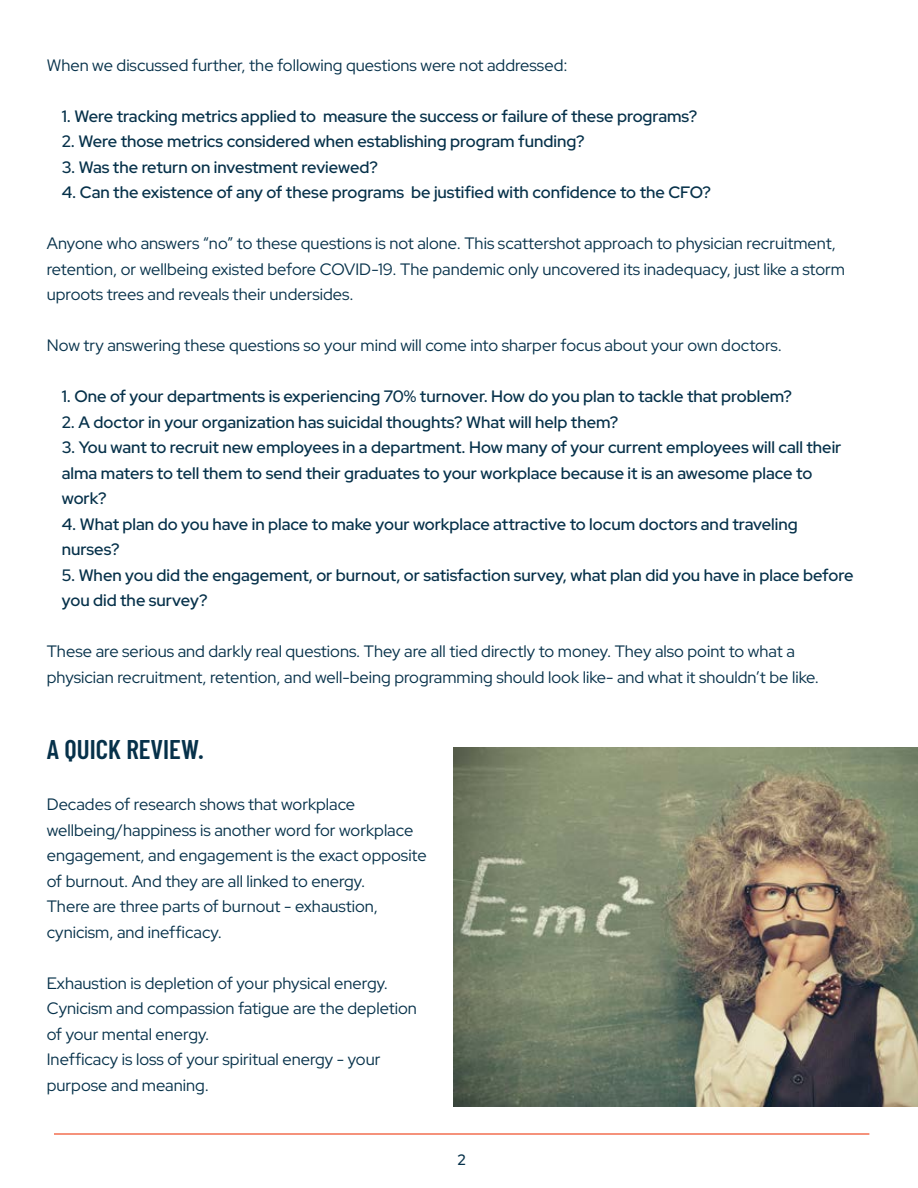
<style>
.page{position:relative;width:918px;height:1188px;background:#fff}
.page>*{position:absolute;margin:0;border:0;box-sizing:border-box;transform-origin:0 0}
.t1{font:600 27px "Barlow Condensed";color:#06314a}
.t2{font:16.5px/25.5px "Red Hat Display";color:#06314a}
.t3{font:600 16.5px/25.5px "Red Hat Display";color:#06314a}
.t4{font:500 15px "Red Hat Display";color:#06314a}
</style>
<div class="page">
<hr style="left:54px;top:1133px;width:815px;height:2px;background:#f36f50">
<img style="left:453px;top:748px;width:465px;height:359px">
<p class="t2" style="left:47px;top:52px;width:522px">When we discussed further, the following questions were not addressed:</p>
<p class="t3" style="left:62px;top:103px;width:637px">1. Were tracking metrics applied to measure the success or failure of these programs?</p>
<p class="t3" style="left:62px;top:128px;width:524px">2. Were those metrics considered when establishing program funding?</p>
<p class="t3" style="left:62px;top:154px;width:318px">3. Was the return on investment reviewed?</p>
<p class="t3" style="left:62px;top:179px;width:651px">4. Can the existence of any of these programs be justified with confidence to the CFO?</p>
<p class="t2" style="left:47px;top:230px;width:800px">Anyone who answers “no” to these questions is not alone. This scattershot approach to physician recruitment, retention, or wellbeing existed before COVID-19. The pandemic only uncovered its inadequacy, just like a storm uproots trees and reveals their undersides.</p>
<p class="t2" style="left:47px;top:332px;width:737px">Now try answering these questions so your mind will come into sharper focus about your own doctors.</p>
<p class="t3" style="left:62px;top:383px;width:732px">1. One of your departments is experiencing 70% turnover. How do you plan to tackle that problem?</p>
<p class="t3" style="left:62px;top:409px;width:558px">2. A doctor in your organization has suicidal thoughts? What will help them?</p>
<p class="t3" style="left:62px;top:434px;width:781px">3. You want to recruit new employees in a department. How many of your current employees will call their alma maters to tell them to send their graduates to your workplace because it is an awesome place to work?</p>
<p class="t3" style="left:62px;top:511px;width:737px">4. What plan do you have in place to make your workplace attractive to locum doctors and traveling nurses?</p>
<p class="t3" style="left:62px;top:562px;width:793px">5. When you did the engagement, or burnout, or satisfaction survey, what plan did you have in place before you did the survey?</p>
<p class="t2" style="left:47px;top:638px;width:774px">These are serious and darkly real questions. They are all tied directly to money. They also point to what a physician recruitment, retention, and well-being programming should look like- and what it shouldn’t be like.</p>
<p class="t1" style="left:47px;top:730px;width:159px">A QUICK REVIEW.</p>
<p class="t2" style="left:47px;top:791px;width:310px">Decades of research shows that workplace</p>
<p class="t2" style="left:47px;top:817px;width:368px">wellbeing/happiness is another word for workplace</p>
<p class="t2" style="left:47px;top:842px;width:382px">engagement, and engagement is the exact opposite</p>
<p class="t2" style="left:47px;top:868px;width:320px">of burnout. And they are all linked to energy.</p>
<p class="t2" style="left:47px;top:893px;width:333px">There are three parts of burnout - exhaustion,</p>
<p class="t2" style="left:47px;top:919px;width:177px">cynicism, and inefficacy.</p>
<p class="t2" style="left:47px;top:970px;width:343px">Exhaustion is depletion of your physical energy.</p>
<p class="t2" style="left:47px;top:995px;width:372px">Cynicism and compassion fatigue are the depletion</p>
<p class="t2" style="left:47px;top:1021px;width:164px">of your mental energy.</p>
<p class="t2" style="left:47px;top:1046px;width:335px">Inefficacy is loss of your spiritual energy - your</p>
<p class="t2" style="left:47px;top:1072px;width:164px">purpose and meaning.</p>
<p class="t4" style="left:458px;top:1150px;width:10px">2</p>
</div>
